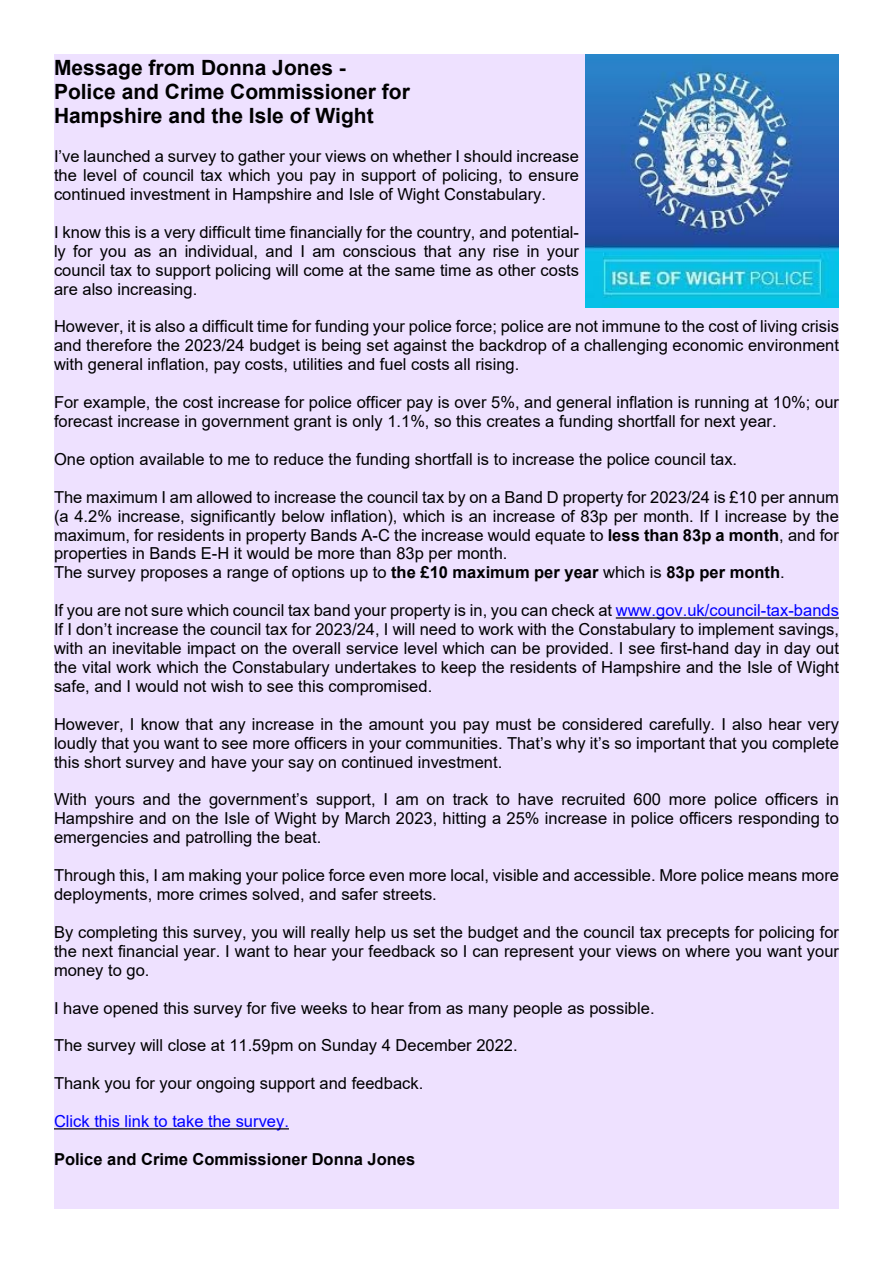
<style>
.page{position:relative;width:893px;height:1263px;background:#fff}
.page>*{position:absolute;margin:0;border:0;box-sizing:border-box;transform-origin:0 0}
.t1{font:700 21px/24.2px "Arial";color:#000}
.t2{font:16.5px/18.9px "Arial";color:#000;text-align:justify}
.t3{font:700 16.5px "Arial";color:#000}
.t4{font:16.5px "Arial";color:#00f}
.s1{font-weight:700}
.s2{color:#00f}
</style>
<div class="page">
<div style="left:54px;top:54px;width:785px;height:1155px;background:#eee1ff"></div>
<hr style="left:616px;top:617px;width:223px;height:2px;background:#000">
<hr style="left:54px;top:1128px;width:235px;height:1px;background:#000">
<img style="left:586px;top:54px;width:253px;height:253px">
<p class="t1" style="left:54px;top:57px;width:357px">Message from Donna Jones -<br>Police and Crime Commissioner for<br>Hampshire and the Isle of Wight</p>
<p class="t2" style="left:54px;top:148px;width:527px">I’ve launched a survey to gather your views on whether I should increase the level of council tax which you pay in support of policing, to ensure continued investment in Hampshire and Isle of Wight Constabulary.</p>
<p class="t2" style="left:54px;top:224px;width:527px">I know this is a very difficult time financially for the country, and potential&shy;ly for you as an individual, and I am conscious that any rise in your council tax to support policing will come at the same time as other costs are also increasing.</p>
<p class="t2" style="left:54px;top:319px;width:786px">However, it is also a difficult time for funding your police force; police are not immune to the cost of living crisis and therefore the 2023/24 budget is being set against the backdrop of a challenging economic environment with general inflation, pay costs, utilities and fuel costs all rising.</p>
<p class="t2" style="left:54px;top:394px;width:786px">For example, the cost increase for police officer pay is over 5%, and general inflation is running at 10%; our forecast increase in government grant is only 1.1%, so this creates a funding shortfall for next year.</p>
<p class="t2" style="left:54px;top:451px;width:685px">One option available to me to reduce the funding shortfall is to increase the police council tax.</p>
<p class="t2" style="left:54px;top:489px;width:786px;text-align:left">The maximum I am allowed to increase the council tax by on a Band D property for 2023/24 is £10 per annum (a 4.2% increase, significantly below inflation), which is an increase of 83p per month. If I increase by the maximum, for residents in property Bands A-C the increase would equate to <span class="s1">less than 83p a month</span>, and for properties in Bands E-H it would be more than 83p per month.<br>The survey proposes a range of options up to <span class="s1">the £10 maximum per year</span> which is <span class="s1">83p per month</span>.</p>
<p class="t2" style="left:54px;top:602px;width:786px">If you are not sure which council tax band your property is in, you can check at <span class="s2">www.gov.uk/council-tax-bands </span>If I don’t increase the council tax for 2023/24, I will need to work with the Constabulary to implement savings, with an inevitable impact on the overall service level which can be provided. I see first-hand day in day out the vital work which the Constabulary undertakes to keep the residents of Hampshire and the Isle of Wight safe, and I would not wish to see this compromised.</p>
<p class="t2" style="left:54px;top:716px;width:786px">However, I know that any increase in the amount you pay must be considered carefully. I also hear very loudly that you want to see more officers in your communities. That’s why it’s so important that you complete this short survey and have your say on continued investment.</p>
<p class="t2" style="left:54px;top:792px;width:786px">With yours and the government’s support, I am on track to have recruited 600 more police officers in Hampshire and on the Isle of Wight by March 2023, hitting a 25% increase in police officers responding to emergencies and patrolling the beat.</p>
<p class="t2" style="left:54px;top:867px;width:786px">Through this, I am making your police force even more local, visible and accessible. More police means more deployments, more crimes solved, and safer streets.</p>
<p class="t2" style="left:54px;top:924px;width:786px">By completing this survey, you will really help us set the budget and the council tax precepts for policing for the next financial year. I want to hear your feedback so I can represent your views on where you want your money to go.</p>
<p class="t2" style="left:54px;top:1000px;width:602px">I have opened this survey for five weeks to hear from as many people as possible.</p>
<p class="t2" style="left:54px;top:1038px;width:465px">The survey will close at 11.59pm on Sunday 4 December 2022.</p>
<p class="t2" style="left:54px;top:1075px;width:371px">Thank you for your ongoing support and feedback.</p>
<p class="t4" style="left:54px;top:1115px;width:236px">Click this link to take the survey.</p>
<p class="t3" style="left:54px;top:1153px;width:363px">Police and Crime Commissioner Donna Jones</p>
</div>
